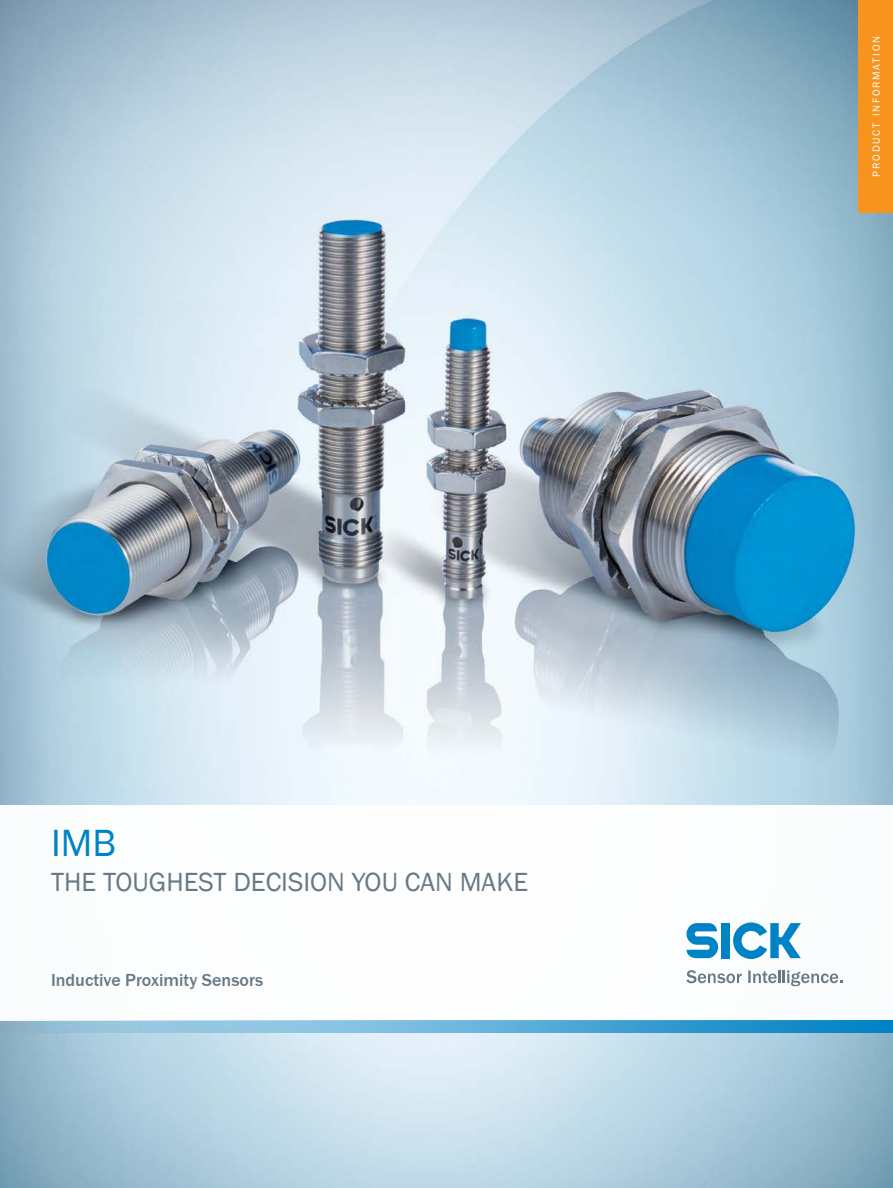
<style>
.page{position:relative;width:893px;height:1188px;background:#fff}
.page>*{position:absolute;margin:0;border:0;box-sizing:border-box;transform-origin:0 0}
.t1{font:39px "SICK Franklin";color:#0083c5}
.t2{font:27px "SICK Franklin";color:#677983}
.t3{font:500 18px "SICK Franklin";color:#677983}
.t4{font:10.5px "SICK Franklin";letter-spacing:.17em;color:#fff}
</style>
<div class="page">
<img style="left:0;top:0;width:893px;height:1188px">
<div style="left:859px;top:0;width:34px;height:213px;background:#f7941e"></div>
<div style="left:0;top:805px;width:893px;height:216px;background:#fff"></div>
<svg style="left:0;top:1020px;width:893px;height:13px"></svg>
<svg style="left:686px;top:923px;width:32px;height:35px"></svg>
<div style="left:721px;top:923px;width:8px;height:35px;background:#0083c5"></div>
<svg style="left:733px;top:922px;width:68px;height:37px"></svg>
<svg style="left:686px;top:970px;width:56px;height:13px"></svg>
<svg style="left:748px;top:970px;width:94px;height:16px"></svg>
<h1 class="t1" style="left:51px;top:819px;width:66px">IMB</h1>
<p class="t2" style="left:51px;top:865px;width:479px">THE TOUGHEST DECISION YOU CAN MAKE</p>
<p class="t3" style="left:51px;top:969px;width:214px">Inductive Proximity Sensors</p>
<p class="t4" style="left:870px;top:177px;width:142px;rotate:-90deg">PRODUCT INFORMATION</p>
</div>
